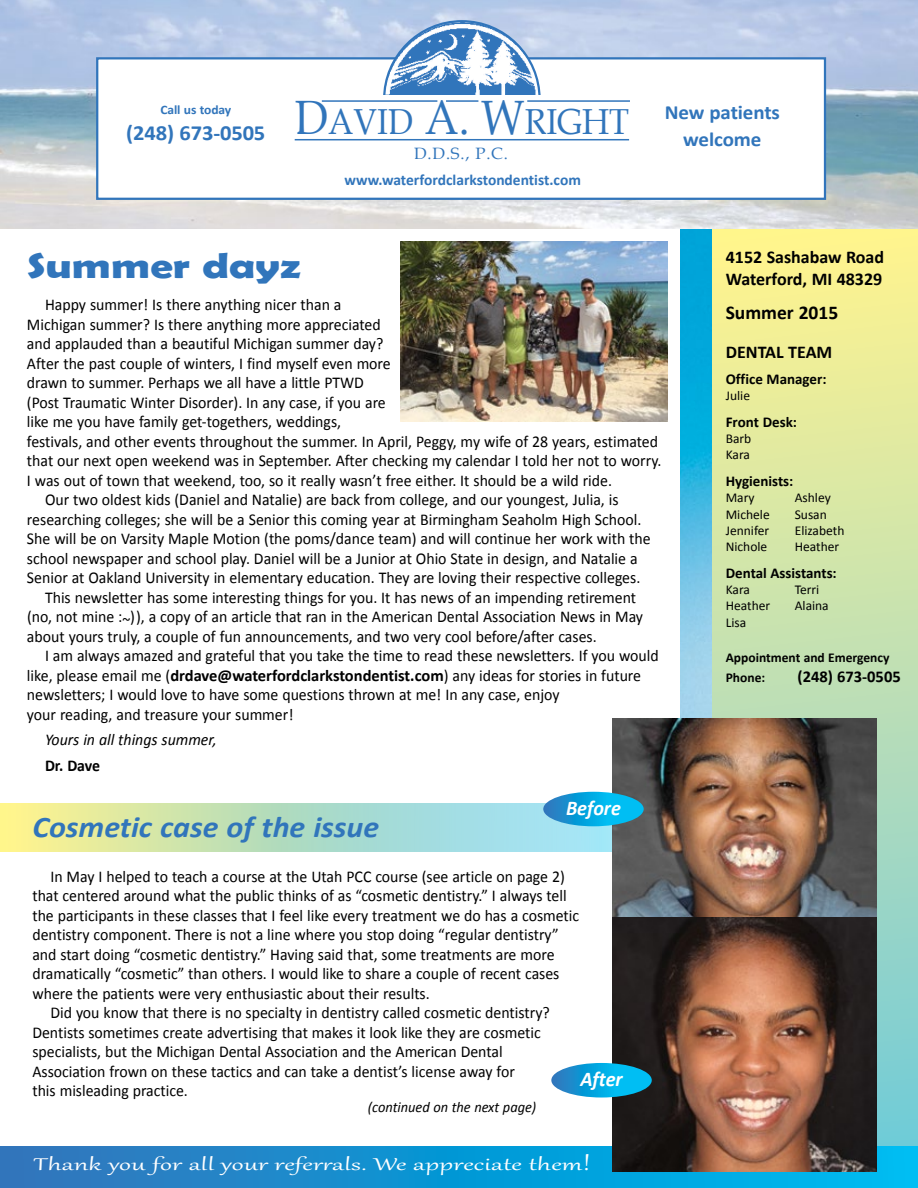
<style>
.page{position:relative;width:918px;height:1188px;background:#fff}
.page>*{position:absolute;margin:0;border:0;box-sizing:border-box;transform-origin:0 0}
.t1{font:36.15px "Book Antiqua";color:#3175bb;scale:.9 1}
.t2{font:700 36px "Berlin Sans FB Demi";color:#3175bb;scale:1.25 1}
.t3{font:italic 700 30px "Calibri";color:#3175bb;scale:1.07 1}
.t4{font:700 21.6px "Calibri";letter-spacing:-.005em;color:#3175bb;scale:1.04 1}
.t5{font:21px "Gabriola";letter-spacing:.01em;color:#fff;scale:1.58 1}
.t6{font:italic 700 21px "Calibri";color:#fff;scale:.96 1}
.t7{font:700 20.1px/27px "Calibri";letter-spacing:-.005em;color:#3175bb;text-align:center;scale:1.04 1}
.t8{font:700 19.5px "Calibri";color:#000}
.t9{font:700 18px/21.6px "Calibri";color:#000}
.t10{font:16.5px "Calibri";color:#000;scale:.96 1}
.t11{font:italic 16.5px "Calibri";color:#000;scale:.96 1}
.t12{font:700 16.5px "Calibri";color:#000}
.t13{font:700 16.5px "Calibri";color:#000;scale:.96 1}
.t14{font:16.35px "Book Antiqua";color:#3175bb}
.t15{font:700 15.45px "Calibri";color:#3175bb}
.t16{font:700 15px "Calibri";color:#000}
.t17{font:italic 15px "Calibri";color:#000;scale:.96 1}
.t18{font:13.5px/16.2px "Calibri";color:#000}
.t19{font:700 13.5px/19.5px "Calibri";color:#000}
.t20{font:700 12.9px "Calibri";letter-spacing:-.005em;color:#3175bb;scale:1.04 1}
.s1{font-size:48.15px}
.s2{font-weight:700}
.s3{font-size:27.9px}
</style>
<div class="page">
<svg style="left:0;top:804px;width:612px;height:47px;background:#bfe2c1"></svg>
<img style="left:680px;top:229px;width:33px;height:489px">
<svg style="left:713px;top:229px;width:205px;height:918px;background:#d2e5a7"></svg>
<img style="left:0;top:0;width:918px;height:229px">
<svg style="left:0;top:1147px;width:918px;height:41px;background:#1492d0"></svg>
<div style="left:96px;top:57px;width:730px;height:143px;background:#fff;border:2px solid #3175bb"></div>
<img style="left:384px;top:21px;width:156px;height:156px;border-radius:78px">
<div style="left:374px;top:95px;width:176px;height:91px;background:#fff"></div>
<hr style="left:322px;top:100px;width:115px;height:2px;background:#3175bb">
<hr style="left:446px;top:100px;width:32px;height:2px;background:#3175bb">
<hr style="left:527px;top:100px;width:103px;height:2px;background:#3175bb">
<hr style="left:295px;top:139px;width:334px;height:1px;background:#3175bb">
<img style="left:401px;top:241px;width:267px;height:180px">
<img style="left:612px;top:718px;width:264px;height:200px">
<img style="left:612px;top:918px;width:264px;height:253px">
<svg style="left:543px;top:792px;width:101px;height:34px;background:#25a7d6"></svg>
<svg style="left:551px;top:1063px;width:101px;height:35px;background:#27a2ce"></svg>
<p class="t20" style="left:160px;top:101px;width:70px">Call us today</p>
<h3 class="t4" style="left:126px;top:117px;width:135px">(248) 673-0505</h3>
<h1 class="t1" style="left:295px;top:96px;width:373px"><span class="s1">D</span>AVID <span class="s1">A. W</span>RIGHT</h1>
<p class="t14" style="left:414px;top:142px;width:95px">D.D.S., P.C.</p>
<p class="t15" style="left:345px;top:169px;width:238px">www.waterfordclarkstondentist.com</p>
<p class="t7" style="left:665px;top:98px;width:112px">New patients welcome</p>
<h2 class="t2" style="left:27px;top:245px;width:221px">Summer dayz</h2>
<p class="t9" style="left:726px;top:246px;width:160px">4152 Sashabaw Road<br>Waterford, MI 48329</p>
<p class="t8" style="left:726px;top:298px;width:114px">Summer 2015</p>
<p class="t9" style="left:726px;top:341px;width:108px">DENTAL TEAM</p>
<p class="t16" style="left:726px;top:368px;width:102px">Office Manager:</p>
<p class="t18" style="left:726px;top:387px;width:26px">Julie</p>
<p class="t16" style="left:726px;top:411px;width:73px">Front Desk:</p>
<p class="t18" style="left:726px;top:430px;width:27px">Barb<br>Kara</p>
<p class="t16" style="left:726px;top:471px;width:69px">Hygienists:</p>
<p class="t18" style="left:726px;top:489px;width:30px">Mary</p>
<p class="t18" style="left:795px;top:489px;width:38px">Ashley</p>
<p class="t18" style="left:726px;top:506px;width:45px">Michele</p>
<p class="t18" style="left:795px;top:506px;width:34px">Susan</p>
<p class="t18" style="left:726px;top:522px;width:45px">Jennifer</p>
<p class="t18" style="left:795px;top:522px;width:51px">Elizabeth</p>
<p class="t18" style="left:726px;top:538px;width:43px">Nichole</p>
<p class="t18" style="left:795px;top:538px;width:46px">Heather</p>
<p class="t16" style="left:726px;top:562px;width:113px">Dental Assistants:</p>
<p class="t18" style="left:726px;top:581px;width:26px">Kara</p>
<p class="t18" style="left:795px;top:581px;width:26px">Terri</p>
<p class="t18" style="left:726px;top:597px;width:46px">Heather</p>
<p class="t18" style="left:795px;top:597px;width:36px">Alaina</p>
<p class="t18" style="left:726px;top:614px;width:22px">Lisa</p>
<p class="t19" style="left:726px;top:648px;width:165px">Appointment and Emergency<br>Phone:</p>
<p class="t10" style="left:45px;top:294px;width:310px">Happy summer! Is there anything nicer than a</p>
<p class="t10" style="left:27px;top:313px;width:370px">Michigan summer? Is there anything more appreciated</p>
<p class="t10" style="left:27px;top:333px;width:373px">and applauded than a beautiful Michigan summer day?</p>
<p class="t10" style="left:27px;top:352px;width:381px">After the past couple of winters, I find myself even more</p>
<p class="t10" style="left:27px;top:372px;width:353px">drawn to summer. Perhaps we all have a little PTWD</p>
<p class="t10" style="left:27px;top:391px;width:375px">(Post Traumatic Winter Disorder). In any case, if you are</p>
<p class="t10" style="left:27px;top:411px;width:329px">like me you have family get-togethers, weddings,</p>
<p class="t10" style="left:27px;top:430px;width:659px">festivals, and other events throughout the summer. In April, Peggy, my wife of 28 years, estimated</p>
<p class="t10" style="left:27px;top:450px;width:662px">that our next open weekend was in September. After checking my calendar I told her not to worry.</p>
<p class="t10" style="left:27px;top:469px;width:611px">I was out of town that weekend, too, so it really wasn’t free either. It should be a wild ride.</p>
<p class="t10" style="left:45px;top:489px;width:599px">Our two oldest kids (Daniel and Natalie) are back from college, and our youngest, Julia, is</p>
<p class="t10" style="left:27px;top:508px;width:642px">researching colleges; she will be a Senior this coming year at Birmingham Seaholm High School.</p>
<p class="t10" style="left:27px;top:528px;width:651px">She will be on Varsity Maple Motion (the poms/dance team) and will continue her work with the</p>
<p class="t10" style="left:27px;top:547px;width:638px">school newspaper and school play. Daniel will be a Junior at Ohio State in design, and Natalie a</p>
<p class="t10" style="left:27px;top:567px;width:640px">Senior at Oakland University in elementary education. They are loving their respective colleges.</p>
<p class="t10" style="left:45px;top:586px;width:617px">This newsletter has some interesting things for you. It has news of an impending retirement</p>
<p class="t10" style="left:27px;top:606px;width:643px">(no, not mine :~)), a copy of an article that ran in the American Dental Association News in May</p>
<p class="t10" style="left:27px;top:625px;width:595px">about yours truly, a couple of fun announcements, and two very cool before/after cases.</p>
<p class="t10" style="left:45px;top:645px;width:641px">I am always amazed and grateful that you take the time to read these newsletters. If you would</p>
<p class="t10" style="left:27px;top:664px;width:641px">like, please email me (<span class="s2">drdave@waterfordclarkstondentist.com</span>) any ideas for stories in future</p>
<p class="t10" style="left:27px;top:684px;width:556px">newsletters; I would love to have some questions thrown at me! In any case, enjoy</p>
<p class="t10" style="left:27px;top:703px;width:279px">your reading, and treasure your summer!</p>
<p class="t11" style="left:45px;top:729px;width:180px">Yours in all things summer,</p>
<p class="t13" style="left:45px;top:754px;width:59px">Dr. Dave</p>
<p class="t12" style="left:798px;top:665px;width:105px">(248) 673-0505</p>
<h3 class="t3" style="left:32px;top:806px;width:326px">Cosmetic case of the issue</h3>
<p class="t6" style="left:566px;top:793px;width:59px">Before</p>
<p class="t10" style="left:50px;top:865px;width:537px">In May I helped to teach a course at the Utah PCC course (see article on page 2)</p>
<p class="t10" style="left:32px;top:884px;width:558px">that centered around what the public thinks of as “cosmetic dentistry.” I always tell</p>
<p class="t10" style="left:32px;top:904px;width:571px">the participants in these classes that I feel like every treatment we do has a cosmetic</p>
<p class="t10" style="left:32px;top:923px;width:550px">dentistry component. There is not a line where you stop doing “regular dentistry”</p>
<p class="t10" style="left:32px;top:943px;width:545px">and start doing “cosmetic dentistry.” Having said that, some treatments are more</p>
<p class="t10" style="left:32px;top:962px;width:551px">dramatically “cosmetic” than others. I would like to share a couple of recent cases</p>
<p class="t10" style="left:32px;top:982px;width:415px">where the patients were very enthusiastic about their results.</p>
<p class="t10" style="left:50px;top:1001px;width:522px">Did you know that there is no specialty in dentistry called cosmetic dentistry?</p>
<p class="t10" style="left:32px;top:1021px;width:531px">Dentists sometimes create advertising that makes it look like they are cosmetic</p>
<p class="t10" style="left:32px;top:1040px;width:491px">specialists, but the Michigan Dental Association and the American Dental</p>
<p class="t10" style="left:32px;top:1060px;width:504px">Association frown on these tactics and can take a dentist’s license away for</p>
<p class="t10" style="left:32px;top:1079px;width:164px">this misleading practice.</p>
<p class="t6" style="left:580px;top:1064px;width:46px">After</p>
<p class="t17" style="left:368px;top:1096px;width:177px">(continued on the next page)</p>
<p class="t5" style="left:34px;top:1151px;width:354px">Thank you for all your referrals. We appreciate them<span class="s3">!</span></p>
</div>
